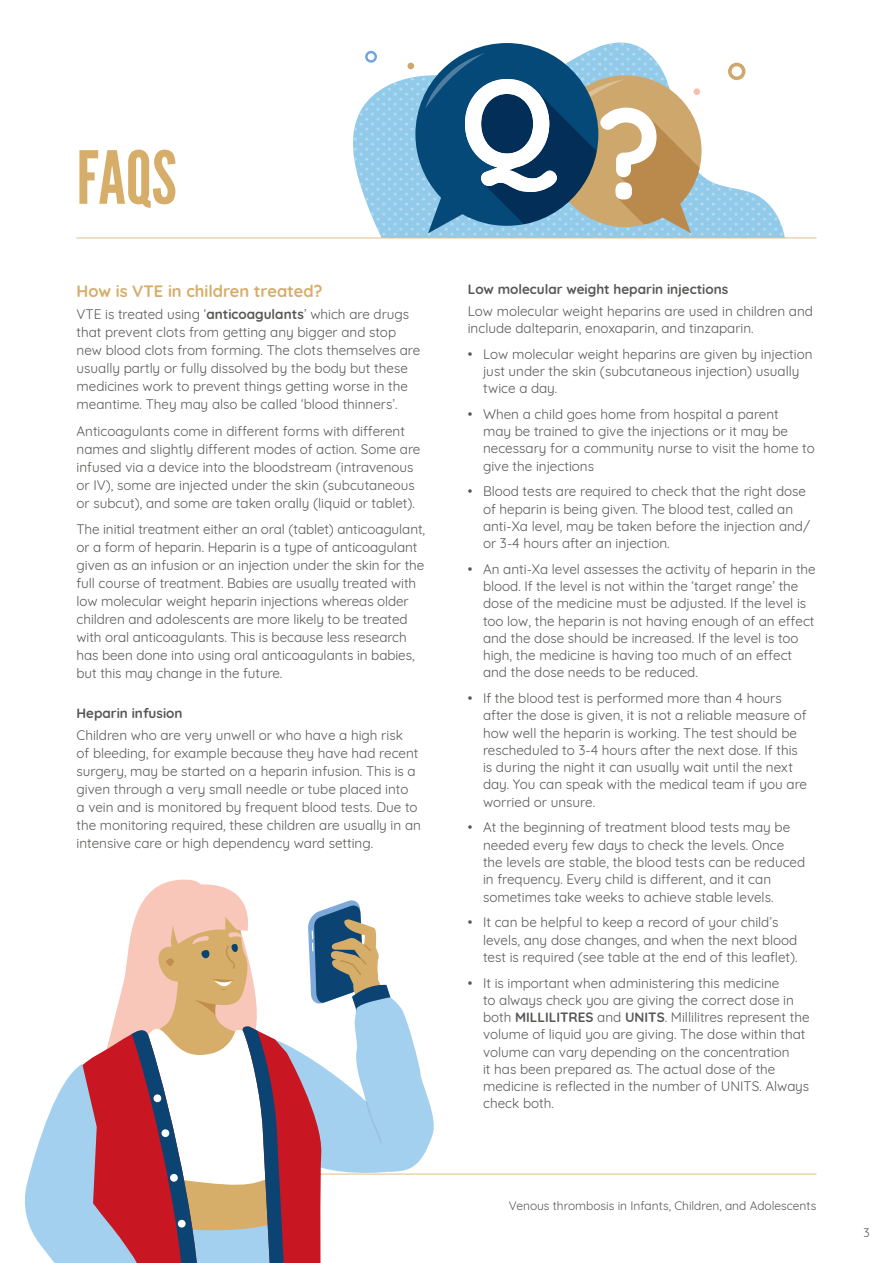
<style>
.page{position:relative;width:893px;height:1263px;background:#fff}
.page>*{position:absolute;margin:0;border:0;box-sizing:border-box;transform-origin:0 0}
.t1{font:72.9px "League Gothic";color:#d6ae6a}
.t2{font:700 16.5px "Quicksand";color:#d6ae6a}
.t3{font:13.5px/17.2px "Quicksand";color:#575756}
.t4{font:700 13.5px "Quicksand";color:#575756}
.t5{font:12px "Quicksand";color:#575756}
.s1{font-weight:700}
</style>
<div class="page">
<svg style="left:348px;top:43px;width:440px;height:195px"></svg>
<div style="left:407px;top:63px;width:7px;height:6px;background:#cea76c;border-radius:50%"></div>
<hr style="left:77px;top:238px;width:739px;height:1px;background:#dfbe88">
<hr style="left:77px;top:1174px;width:739px;height:1px;background:#dfbe88">
<svg style="left:25px;top:879px;width:416px;height:384px"></svg>
<h1 class="t1" style="left:77px;top:134px;width:102px">FAQS</h1>
<p class="t2" style="left:77px;top:278px;width:247px">How is VTE in children treated?</p>
<p class="t3" style="left:77px;top:304px;width:345px;line-height:18px">VTE is treated using ‘<span class="s1">anticoagulants</span>’ which are drugs that prevent clots from getting any bigger and stop new blood clots from forming. The clots themselves are usually partly or fully dissolved by the body but these medicines work to prevent things getting worse in the meantime. They may also be called ‘blood thinners’.</p>
<p class="t3" style="left:77px;top:421px;width:345px;line-height:18px">Anticoagulants come in different forms with different names and slightly different modes of action. Some are infused via a device into the bloodstream (intravenous or IV), some are injected under the skin (subcutaneous or subcut), and some are taken orally (liquid or tablet).</p>
<p class="t3" style="left:77px;top:519px;width:350px;line-height:18px">The initial treatment either an oral (tablet) anticoagulant, or a form of heparin. Heparin is a type of anticoagulant given as an infusion or an injection under the skin for the full course of treatment. Babies are usually treated with low molecular weight heparin injections whereas older children and adolescents are more likely to be treated with oral anticoagulants. This is because less research has been done into using oral anticoagulants in babies, but this may change in the future.</p>
<p class="t4" style="left:77px;top:702px;width:108px">Heparin infusion</p>
<p class="t3" style="left:77px;top:725px;width:346px;line-height:18px">Children who are very unwell or who have a high risk<br>of bleeding, for example because they have had recent surgery, may be started on a heparin infusion. This is a given through a very small needle or tube placed into<br>a vein and is monitored by frequent blood tests. Due to the monitoring required, these children are usually in an intensive care or high dependency ward setting.</p>
<p class="t4" style="left:468px;top:278px;width:262px">Low molecular weight heparin injections</p>
<p class="t3" style="left:468px;top:301px;width:347px">Low molecular weight heparins are used in children and include dalteparin, enoxaparin, and tinzaparin.</p>
<p class="t3" style="left:483px;top:344px;width:331px;text-indent:-15px">• Low molecular weight heparins are given by injection just under the skin (subcutaneous injection) usually twice a day.</p>
<p class="t3" style="left:483px;top:404px;width:333px;text-indent:-15px">• When a child goes home from hospital a parent<br>may be trained to give the injections or it may be necessary for a community nurse to visit the home to give the injections</p>
<p class="t3" style="left:483px;top:481px;width:329px;text-indent:-15px">• Blood tests are required to check that the right dose of heparin is being given. The blood test, called an anti-Xa level, may be taken before the injection and/ or 3-4 hours after an injection.</p>
<p class="t3" style="left:483px;top:559px;width:334px;text-indent:-15px">• An anti-Xa level assesses the activity of heparin in the blood. If the level is not within the ‘target range’ the dose of the medicine must be adjusted. If the level is too low, the heparin is not having enough of an effect and the dose should be increased. If the level is too high, the medicine is having too much of an effect and the dose needs to be reduced.</p>
<p class="t3" style="left:483px;top:688px;width:326px;text-indent:-15px">• If the blood test is performed more than 4 hours after the dose is given, it is not a reliable measure of how well the heparin is working. The test should be rescheduled to 3-4 hours after the next dose. If this is during the night it can usually wait until the next day. You can speak with the medical team if you are worried or unsure.</p>
<p class="t3" style="left:483px;top:818px;width:324px;text-indent:-15px">• At the beginning of treatment blood tests may be needed every few days to check the levels. Once the levels are stable, the blood tests can be reduced in frequency. Every child is different, and it can sometimes take weeks to achieve stable levels.</p>
<p class="t3" style="left:483px;top:912px;width:316px;text-indent:-15px">• It can be helpful to keep a record of your child’s levels, any dose changes, and when the next blood test is required (see table at the end of this leaflet).</p>
<p class="t3" style="left:483px;top:973px;width:328px;text-indent:-15px">• It is important when administering this medicine<br>to always check you are giving the correct dose in both <span class="s1">MILLILITRES</span> and <span class="s1">UNITS</span>. Millilitres represent the volume of liquid you are giving. The dose within that volume can vary depending on the concentration<br>it has been prepared as. The actual dose of the medicine is reflected in the number of UNITS. Always check both.</p>
<p class="t5" style="left:509px;top:1196px;width:309px">Venous thrombosis in Infants, Children, and Adolescents</p>
<p class="t5" style="left:863px;top:1223px;width:8px">3</p>
</div>
